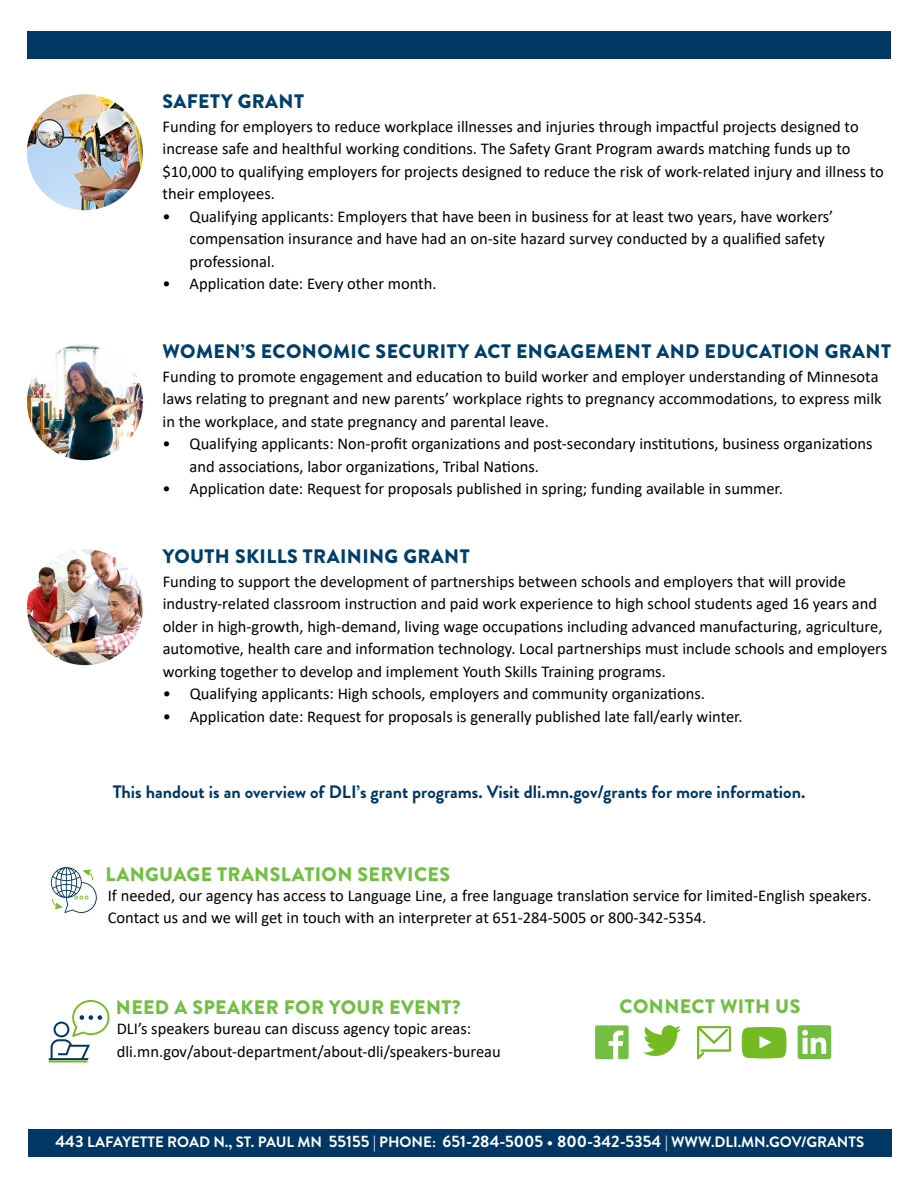
<style>
.page{position:relative;width:918px;height:1188px;background:#fff}
.page>*{position:absolute;margin:0;border:0;box-sizing:border-box;transform-origin:0 0}
.H2_-_section_headlines{font:900 19.5px "Brandon Grotesque";letter-spacing:.02em;color:#003f6b}
.H3_-_green_headline_text{font:900 19.5px "Brandon Grotesque";letter-spacing:.02em;color:#72bf44}
.t1{font:700 18px "Brandon Grotesque";color:#003764}
.body_text_for_descriptions{font:16.5px/22.5px "Calibri";color:#000}
.t2{font:700 15px "Brandon Grotesque";color:#fff}
.s1{font-size:16.5px}
</style>
<div class="page">
<div style="left:27px;top:31px;width:864px;height:27px;background:#003764"></div>
<div style="left:28px;top:1129px;width:864px;height:27px;background:#003764"></div>
<svg style="left:49px;top:1000px;width:61px;height:60px"></svg>
<hr style="left:49px;top:1060px;width:38px;height:2px;background:#74bb23">
<svg style="left:51px;top:867px;width:46px;height:46px"></svg>
<img style="left:27px;top:549px;width:116px;height:116px;border-radius:58px">
<svg style="left:798px;top:1025px;width:33px;height:34px"></svg>
<img style="left:27px;top:344px;width:116px;height:116px;border-radius:58px">
<svg style="left:595px;top:1025px;width:34px;height:34px"></svg>
<img style="left:27px;top:94px;width:116px;height:116px;border-radius:58px">
<svg style="left:742px;top:1027px;width:44px;height:31px"></svg>
<svg style="left:697px;top:1026px;width:34px;height:33px"></svg>
<svg style="left:643px;top:1025px;width:38px;height:31px"></svg>
<h2 class="H2_-_section_headlines" style="left:163px;top:87px;width:143px">SAFETY GRANT</h2>
<p class="body_text_for_descriptions" style="left:163px;top:115px;width:723px">Funding for employers to reduce workplace illnesses and injuries through impactful projects designed to increase safe and healthful working conditions. The Safety Grant Program awards matching funds up to $10,000 to qualifying employers for projects designed to reduce the risk of work-related injury and illness to their employees.</p>
<p class="body_text_for_descriptions" style="left:190px;top:205px;width:645px;text-indent:-27px">• Qualifying applicants: Employers that have been in business for at least two years, have workers’ compensation insurance and have had an on-site hazard survey conducted by a qualified safety professional.</p>
<p class="body_text_for_descriptions" style="left:163px;top:272px;width:276px">• Application date: Every other month.</p>
<h2 class="H2_-_section_headlines" style="left:163px;top:337px;width:730px">WOMEN’S ECONOMIC SECURITY ACT ENGAGEMENT AND EDUCATION GRANT</h2>
<p class="body_text_for_descriptions" style="left:163px;top:365px;width:721px">Funding to promote engagement and education to build worker and employer understanding of Minnesota laws relating to pregnant and new parents’ workplace rights to pregnancy accommodations, to express milk in the workplace, and state pregnancy and parental leave.</p>
<p class="body_text_for_descriptions" style="left:190px;top:432px;width:684px;text-indent:-27px">• Qualifying applicants: Non-profit organizations and post-secondary institutions, business organizations and associations, labor organizations, Tribal Nations.</p>
<p class="body_text_for_descriptions" style="left:163px;top:477px;width:622px">• Application date: Request for proposals published in spring; funding available in summer.</p>
<h2 class="H2_-_section_headlines" style="left:163px;top:542px;width:308px">YOUTH SKILLS TRAINING GRANT</h2>
<p class="body_text_for_descriptions" style="left:163px;top:570px;width:726px">Funding to support the development of partnerships between schools and employers that will provide industry-related classroom instruction and paid work experience to high school students aged 16 years and older in high-growth, high-demand, living wage occupations including advanced manufacturing, agriculture, automotive, health care and information technology. Local partnerships must include schools and employers working together to develop and implement Youth Skills Training programs.</p>
<p class="body_text_for_descriptions" style="left:163px;top:682px;width:544px">• Qualifying applicants: High schools, employers and community organizations.</p>
<p class="body_text_for_descriptions" style="left:163px;top:705px;width:581px">• Application date: Request for proposals is generally published late fall/early winter.</p>
<p class="t1" style="left:113px;top:780px;width:694px">This handout is an overview of DLI’s grant programs. Visit dli.mn.gov/grants for more information.</p>
<h3 class="H3_-_green_headline_text" style="left:105px;top:860px;width:346px">LANGUAGE TRANSLATION SERVICES</h3>
<p class="body_text_for_descriptions" style="left:108px;top:883px;width:765px">If needed, our agency has access to Language Line, a free language translation service for limited-English speakers.</p>
<p class="body_text_for_descriptions" style="left:108px;top:906px;width:600px">Contact us and we will get in touch with an interpreter at 651-284-5005 or 800-342-5354.</p>
<h3 class="H3_-_green_headline_text" style="left:116px;top:994px;width:346px">NEED A SPEAKER FOR YOUR EVENT?</h3>
<p class="H3_-_green_headline_text" style="left:620px;top:993px;width:182px">CONNECT WITH US</p>
<p class="body_text_for_descriptions" style="left:117px;top:1017px;width:356px">DLI’s speakers bureau can discuss agency topic areas:</p>
<p class="body_text_for_descriptions" style="left:117px;top:1039px;width:386px">dli.mn.gov/about-department/about-dli/speakers-bureau</p>
<p class="t2" style="left:55px;top:1132px;width:810px"><span class="s1">443</span> LAFAYETTE ROAD N., ST. PAUL MN <span class="s1">55155</span> | PHONE: <span class="s1">651-284-5005 • 800-342-5354</span> | WWW.DLI.MN.GOV/GRANTS</p>
</div>
